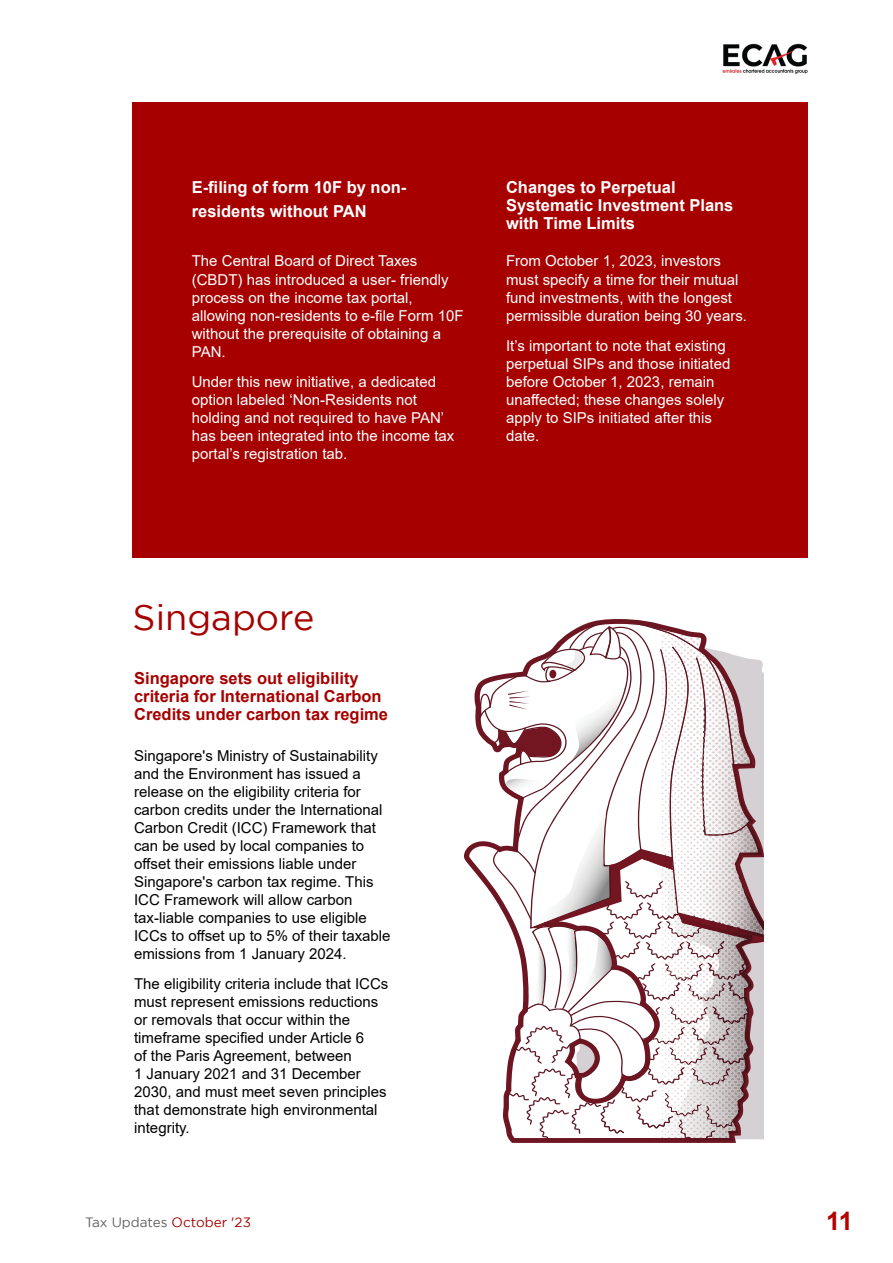
<style>
.page{position:relative;width:893px;height:1263px;background:#fff}
.page>*{position:absolute;margin:0;border:0;box-sizing:border-box;transform-origin:0 0}
.t1{font:36px "Gotham";color:#a60000}
.t2{font:700 25.5px "Arial";color:#b40000}
.t3{font:700 16.5px/18px "Arial";color:#fff}
.t4{font:700 16.5px/18px "Arial";color:#a60000}
.t5{font:15px/18px "Arial";color:#000}
.t6{font:15px/18px "Arial";color:#fff}
.t7{font:13.5px "Gotham";color:#5f6161}
.s1{color:#a60000}
</style>
<div class="page">
<div style="left:133px;top:102px;width:675px;height:455px;background:#a60000"></div>
<svg style="left:464px;top:619px;width:272px;height:524px"></svg>
<svg style="left:478px;top:621px;width:286px;height:520px"></svg>
<img style="left:662px;top:837px;width:82px;height:8px">
<img style="left:662px;top:915px;width:82px;height:13px">
<img style="left:662px;top:975px;width:79px;height:9px">
<img style="left:692px;top:1028px;width:37px;height:16px">
<img style="left:662px;top:1090px;width:82px;height:13px">
<img style="left:699px;top:707px;width:40px;height:12px">
<img style="left:722px;top:43px;width:86px;height:31px">
<p class="t3" style="left:192px;top:175px;width:216px;line-height:24px">E-filing of form 10F by non&shy;residents without PAN</p>
<p class="t6" style="left:192px;top:252px;width:273px">The Central Board of Direct Taxes (CBDT) has introduced a user- friendly process on the income tax portal, allowing non-residents to e-file Form 10F without the prerequisite of obtaining a<br>PAN.</p>
<p class="t6" style="left:192px;top:372px;width:264px">Under this new initiative, a dedicated option labeled ‘Non-Residents not holding and not required to have PAN’ has been integrated into the income tax portal’s registration tab.</p>
<p class="t3" style="left:506px;top:178px;width:229px">Changes to Perpetual<br>Systematic Investment Plans with Time Limits</p>
<p class="t6" style="left:506px;top:252px;width:242px">From October 1, 2023, investors must specify a time for their mutual fund investments, with the longest permissible duration being 30 years.</p>
<p class="t6" style="left:506px;top:336px;width:226px">It’s important to note that existing perpetual SIPs and those initiated before October 1, 2023, remain unaffected; these changes solely apply to SIPs initiated after this date.</p>
<h1 class="t1" style="left:133px;top:598px;width:183px">Singapore</h1>
<p class="t4" style="left:134px;top:669px;width:255px">Singapore sets out eligibility criteria for International Carbon<br>Credits under carbon tax regime</p>
<p class="t5" style="left:134px;top:746px;width:258px">Singapore's Ministry of Sustainability and the Environment has issued a release on the eligibility criteria for carbon credits under the International Carbon Credit (ICC) Framework that can be used by local companies to offset their emissions liable under Singapore's carbon tax regime. This ICC Framework will allow carbon tax-liable companies to use eligible ICCs to offset up to 5% of their taxable emissions from 1 January 2024.</p>
<p class="t5" style="left:134px;top:974px;width:256px">The eligibility criteria include that ICCs must represent emissions reductions or removals that occur within the timeframe specified under Article 6<br>of the Paris Agreement, between<br>1 January 2021 and 31 December 2030, and must meet seven principles that demonstrate high environmental integrity.</p>
<p class="t7" style="left:85px;top:1215px;width:167px">Tax Updates <span class="s1">October '23</span></p>
<h2 class="t2" style="left:826px;top:1203px;width:28px">11</h2>
</div>
